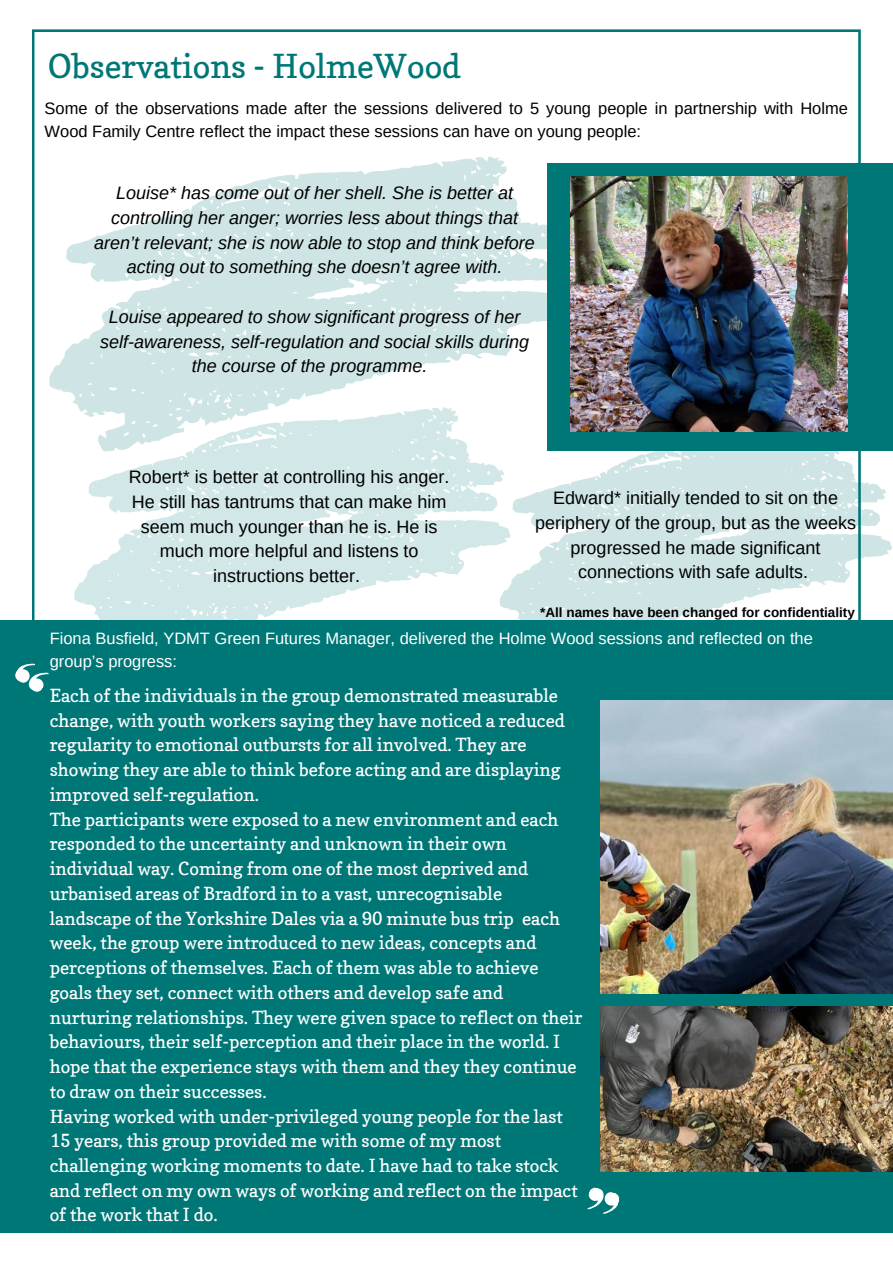
<style>
.page{position:relative;width:893px;height:1264px;background:#fff}
.page>*{position:absolute;margin:0;border:0;box-sizing:border-box;transform-origin:0 0}
.t1{font:33px "Copse";color:#077}
.t2{font:18px/24.8px "Copse";color:#fff}
.t3{font:italic 18px/24.8px "Arimo";color:#000;text-align:center}
.t4{font:18px/24.8px "Arimo";color:#000;text-align:center}
.t5{font:16.5px/22.5px "Arimo";color:#000}
.t6{font:16.5px/22.5px "Arimo";color:#fff}
.t7{font:700 13.5px "Arimo";color:#000}
</style>
<div class="page">
<div style="left:547px;top:163px;width:345px;height:288px;background:#077"></div>
<svg style="left:32px;top:29px;width:828px;height:591px"></svg>
<svg style="left:615px;top:63px;width:39px;height:37px"></svg>
<svg style="left:48px;top:156px;width:521px;height:296px;fill:#cfe5e5"></svg>
<svg style="left:73px;top:407px;width:438px;height:213px;fill:#d2e7e7"></svg>
<svg style="left:498px;top:432px;width:394px;height:188px;fill:#cfe5e5"></svg>
<div style="left:0;top:620px;width:892px;height:612px;background:#077"></div>
<img style="left:600px;top:700px;width:292px;height:293px">
<img style="left:570px;top:177px;width:277px;height:254px">
<img style="left:600px;top:1006px;width:292px;height:165px">
<svg style="left:15px;top:663px;width:34px;height:29px"></svg>
<svg style="left:587px;top:1187px;width:33px;height:27px"></svg>
<h1 class="t1" style="left:48px;top:46px;width:414px">Observations - HolmeWood</h1>
<p class="t5" style="left:45px;top:97px;width:804px">Some of the observations made after the sessions delivered to 5 young people in partnership with Holme<br>Wood Family Centre reflect the impact these sessions can have on young people:</p>
<p class="t3" style="left:94px;top:180px;width:442px">Louise* has come out of her shell. She is better at controlling her anger; worries less about things that aren’t relevant; she is now able to stop and think before acting out to something she doesn’t agree with.</p>
<p class="t3" style="left:100px;top:304px;width:430px">Louise appeared to show significant progress of her self-awareness, self-regulation and social skills during the course of the programme.</p>
<p class="t4" style="left:129px;top:464px;width:322px">Robert* is better at controlling his anger.<br>He still has tantrums that can make him seem much younger than he is. He is much more helpful and listens to instructions better.</p>
<p class="t4" style="left:535px;top:485px;width:322px">Edward* initially tended to sit on the periphery of the group, but as the weeks progressed he made significant connections with safe adults.</p>
<p class="t7" style="left:540px;top:604px;width:316px">*All names have been changed for confidentiality</p>
<p class="t6" style="left:50px;top:627px;width:764px">Fiona Busfield, YDMT Green Futures Manager, delivered the Holme Wood sessions and reflected on the group’s progress:</p>
<p class="t2" style="left:50px;top:683px;width:534px">Each of the individuals in the group demonstrated measurable change, with youth workers saying they have noticed a reduced regularity to emotional outbursts for all involved. They are showing they are able to think before acting and are displaying improved self-regulation.<br>The participants were exposed to a new environment and each responded to the uncertainty and unknown in their own individual way. Coming from one of the most deprived and urbanised areas of Bradford in to a vast, unrecognisable landscape of the Yorkshire Dales via a 90 minute bus trip each week, the group were introduced to new ideas, concepts and perceptions of themselves. Each of them was able to achieve goals they set, connect with others and develop safe and nurturing relationships. They were given space to reflect on their behaviours, their self-perception and their place in the world. I hope that the experience stays with them and they they continue to draw on their successes.<br>Having worked with under-privileged young people for the last 15 years, this group provided me with some of my most challenging working moments to date. I have had to take stock and reflect on my own ways of working and reflect on the impact of the work that I do.</p>
</div>
